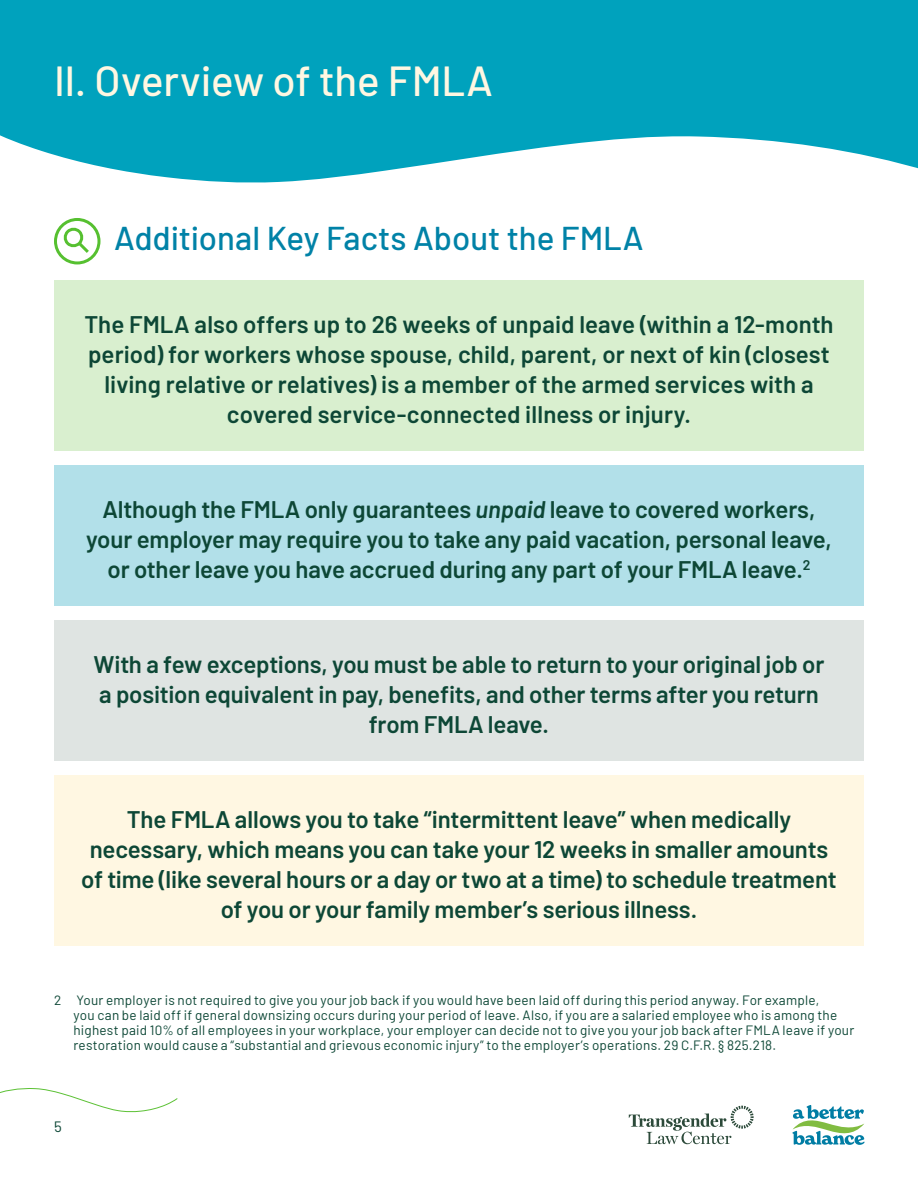
<style>
.page{position:relative;width:918px;height:1188px;background:#fff}
.page>*{position:absolute;margin:0;border:0;box-sizing:border-box;transform-origin:0 0}
.t1{font:500 42px "Barlow";letter-spacing:-.005em;color:#fff7e2}
.t2{font:500 33px "Barlow";color:#0082a7}
.t3{font:600 24px/30px "Barlow";letter-spacing:-.005em;color:#0d4736;text-align:center}
.t4{font:15px "Barlow";color:#0d4736}
.t5{font:13.5px/15px "Barlow";letter-spacing:.015em;color:#0d4736}
.s1{font-style:italic}
</style>
<div class="page">
<svg style="left:629px;top:1106px;width:125px;height:38px"></svg>
<svg style="left:792px;top:1105px;width:73px;height:40px"></svg>
<svg style="left:0;top:1088px;width:178px;height:25px"></svg>
<div style="left:54px;top:280px;width:810px;height:171px;background:#d9efcf"></div>
<div style="left:54px;top:465px;width:810px;height:141px;background:#b2e0e9"></div>
<div style="left:54px;top:620px;width:810px;height:141px;background:#dfe4e2"></div>
<div style="left:54px;top:775px;width:810px;height:171px;background:#fff7e2"></div>
<div style="left:54px;top:218px;width:46px;height:46px;border:3px solid #56c030;border-radius:50%"></div>
<svg style="left:63px;top:224px;width:29px;height:32px"></svg>
<svg style="left:0;top:0;width:918px;height:183px;fill:#00a2bd"></svg>
<h2 class="t1" style="left:54px;top:50px;width:440px">II. Overview of the FMLA</h2>
<h2 class="t2" style="left:114px;top:214px;width:531px">Additional Key Facts About the FMLA</h2>
<h3 class="t3" style="left:84px;top:307px;width:751px">The FMLA also offers up to 26 weeks of unpaid leave (within a 12-month period) for workers whose spouse, child, parent, or next of kin (closest living relative or relatives) is a member of the armed services with a covered service-connected illness or injury.</h3>
<h3 class="t3" style="left:86px;top:492px;width:747px">Although the FMLA only guarantees <span class="s1">unpaid</span> leave to covered workers, your employer may require you to take any paid vacation, personal leave, or other leave you have accrued during any part of your FMLA leave.<sup>2</sup></h3>
<h3 class="t3" style="left:94px;top:647px;width:732px">With a few exceptions, you must be able to return to your original job or a position equivalent in pay, benefits, and other terms after you return from FMLA leave.</h3>
<h3 class="t3" style="left:81px;top:802px;width:757px">The FMLA allows you to take “intermittent leave” when medically necessary, which means you can take your 12 weeks in smaller amounts of time (like several hours or a day or two at a time) to schedule treatment of you or your family member’s serious illness.</h3>
<p class="t5" style="left:74px;top:992px;width:782px;text-indent:-20px">2 Your employer is not required to give you your job back if you would have been laid off during this period anyway. For example,<br>you can be laid off if general downsizing occurs during your period of leave. Also, if you are a salaried employee who is among the highest paid 10% of all employees in your workplace, your employer can decide not to give you your job back after FMLA leave if your restoration would cause a “substantial and grievous economic injury” to the employer’s operations. 29 C.F.R. § 825.218.</p>
<p class="t4" style="left:54px;top:1116px;width:9px">5</p>
</div>
